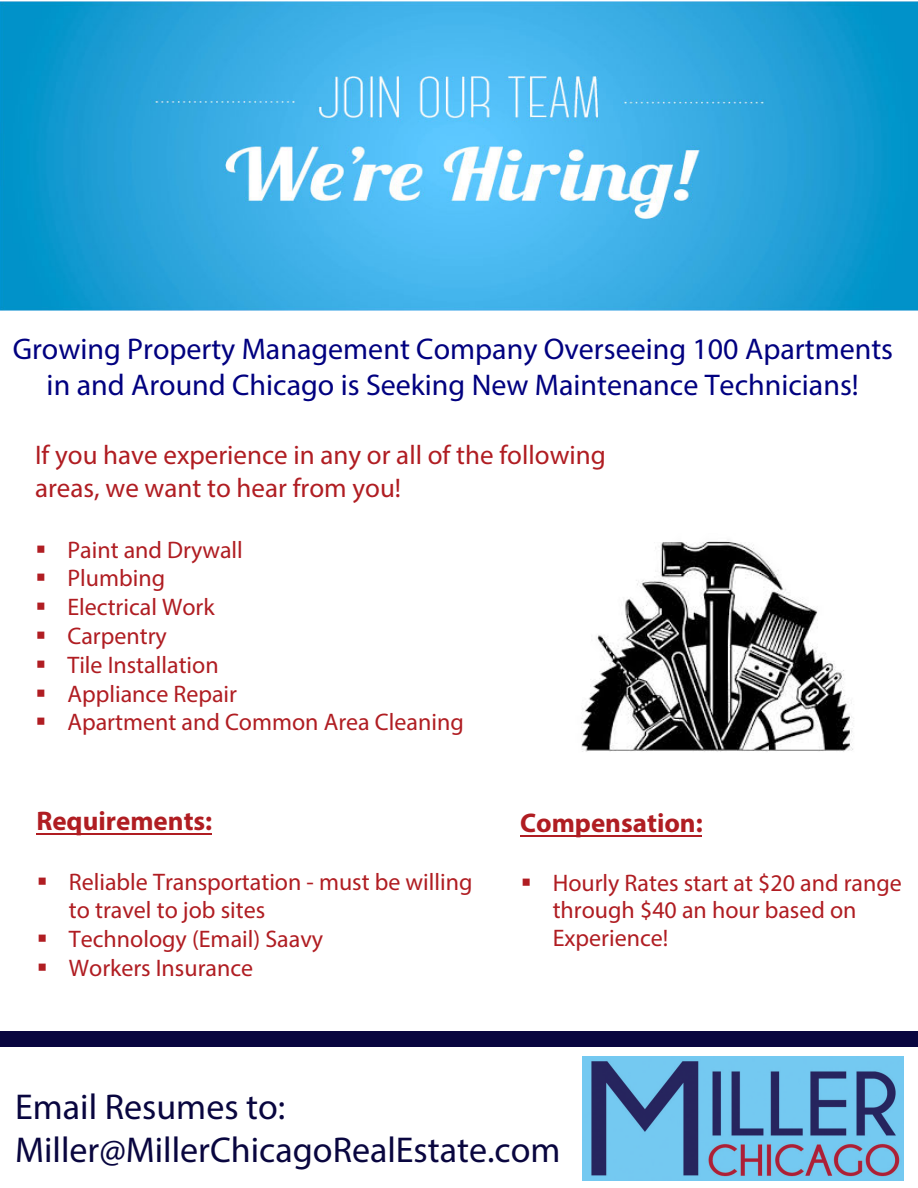
<style>
.page{position:relative;width:918px;height:1188px;background:#fff}
.page>*{position:absolute;margin:0;border:0;box-sizing:border-box;transform-origin:0 0}
.t1{font:36px/43px "Myriad Pro";color:#09063f}
.t2{font:30px/36px "Myriad Pro";color:#000080;text-align:center}
.t3{font:27px/32.4px "Myriad Pro";color:#b01d22}
.t4{font:700 27px "Myriad Pro";color:#b01d22}
.t5{font:24px/27.8px "Myriad Pro";color:#b01d22}
</style>
<div class="page">
<div style="left:0;top:1031px;width:918px;height:16px;background:#09063f"></div>
<img style="left:583px;top:1056px;width:320px;height:124px">
<hr style="left:37px;top:833px;width:175px;height:2px;background:#b01d22">
<hr style="left:520px;top:835px;width:182px;height:2px;background:#b01d22">
<img style="left:0;top:2px;width:918px;height:308px">
<img style="left:581px;top:541px;width:273px;height:211px">
<p class="t2" style="left:13px;top:331px;width:882px">Growing Property Management Company Overseeing 100 Apartments in and Around Chicago is Seeking New Maintenance Technicians!</p>
<p class="t3" style="left:35px;top:438px;width:572px">If you have experience in any or all of the following areas, we want to hear from you!</p>
<p class="t5" style="left:35px;top:535px;width:209px">▪ Paint and Drywall</p>
<p class="t5" style="left:35px;top:564px;width:131px">▪ Plumbing</p>
<p class="t5" style="left:35px;top:593px;width:181px">▪ Electrical Work</p>
<p class="t5" style="left:35px;top:622px;width:133px">▪ Carpentry</p>
<p class="t5" style="left:35px;top:651px;width:185px">▪ Tile Installation</p>
<p class="t5" style="left:35px;top:679px;width:203px">▪ Appliance Repair</p>
<p class="t5" style="left:35px;top:708px;width:430px">▪ Apartment and Common Area Cleaning</p>
<p class="t4" style="left:36px;top:803px;width:177px">Requirements:</p>
<p class="t5" style="left:69px;top:868px;width:405px;text-indent:-32px">▪ Reliable Transportation - must be willing to travel to job sites</p>
<p class="t5" style="left:37px;top:925px;width:288px">▪ Technology (Email) Saavy</p>
<p class="t5" style="left:37px;top:953px;width:218px">▪ Workers Insurance</p>
<p class="t4" style="left:520px;top:805px;width:184px">Compensation:</p>
<p class="t5" style="left:553px;top:868px;width:351px;text-indent:-32px">▪ Hourly Rates start at $20 and range through $40 an hour based on<br>Experience!</p>
<p class="t1" style="left:15px;top:1084px;width:547px">Email Resumes to:<br>Miller@MillerChicagoRealEstate.com</p>
</div>
